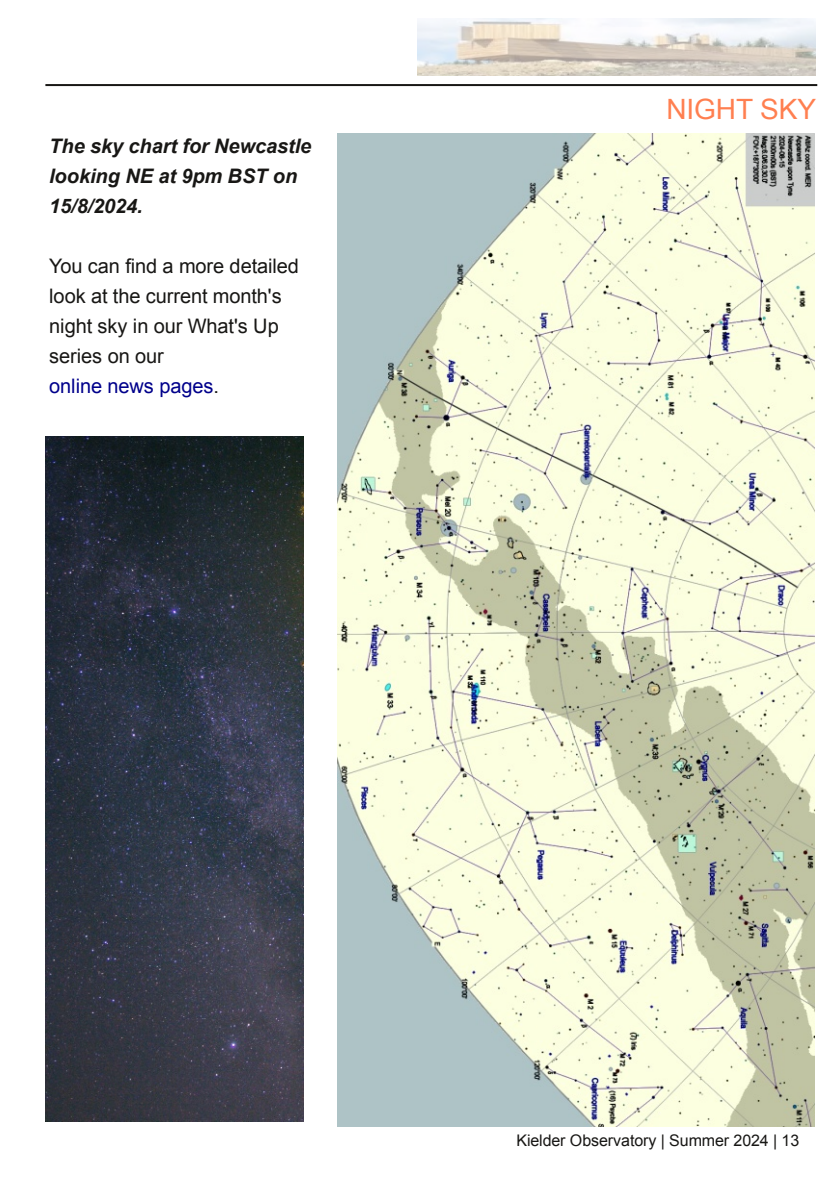
<style>
.page{position:relative;width:840px;height:1191px;background:#fff}
.page>*{position:absolute;margin:0;border:0;box-sizing:border-box;transform-origin:0 0}
.t1{font:28px "Arial";color:#ff7f50}
.t2{font:20px/30px "Arial";letter-spacing:-.005em;color:#181715}
.t3{font:italic 700 20px/30px "Arial";letter-spacing:-.005em;color:#181715}
.t4{font:16px "Arial";letter-spacing:-.005em;color:#181715}
.s1{color:#00008b}
</style>
<div class="page">
<hr style="left:45px;top:84px;width:771px;height:2px;background:#181715">
<img style="left:417px;top:18px;width:398px;height:57px">
<img style="left:337px;top:134px;width:476px;height:992px">
<img style="left:46px;top:436px;width:257px;height:685px">
<p class="t3" style="left:49px;top:131px;width:263px">The sky chart for Newcastle looking NE at 9pm BST on<br>15/8/2024.</p>
<p class="t2" style="left:49px;top:251px;width:251px">You can find a more detailed look at the current month's night sky in our What's Up series on our<br><span class="s1">online news pages</span>.</p>
<h1 class="t1" style="left:666px;top:94px;width:151px">NIGHT SKY</h1>
<p class="t4" style="left:516px;top:1131px;width:284px">Kielder Observatory | Summer 2024 | 13</p>
</div>
